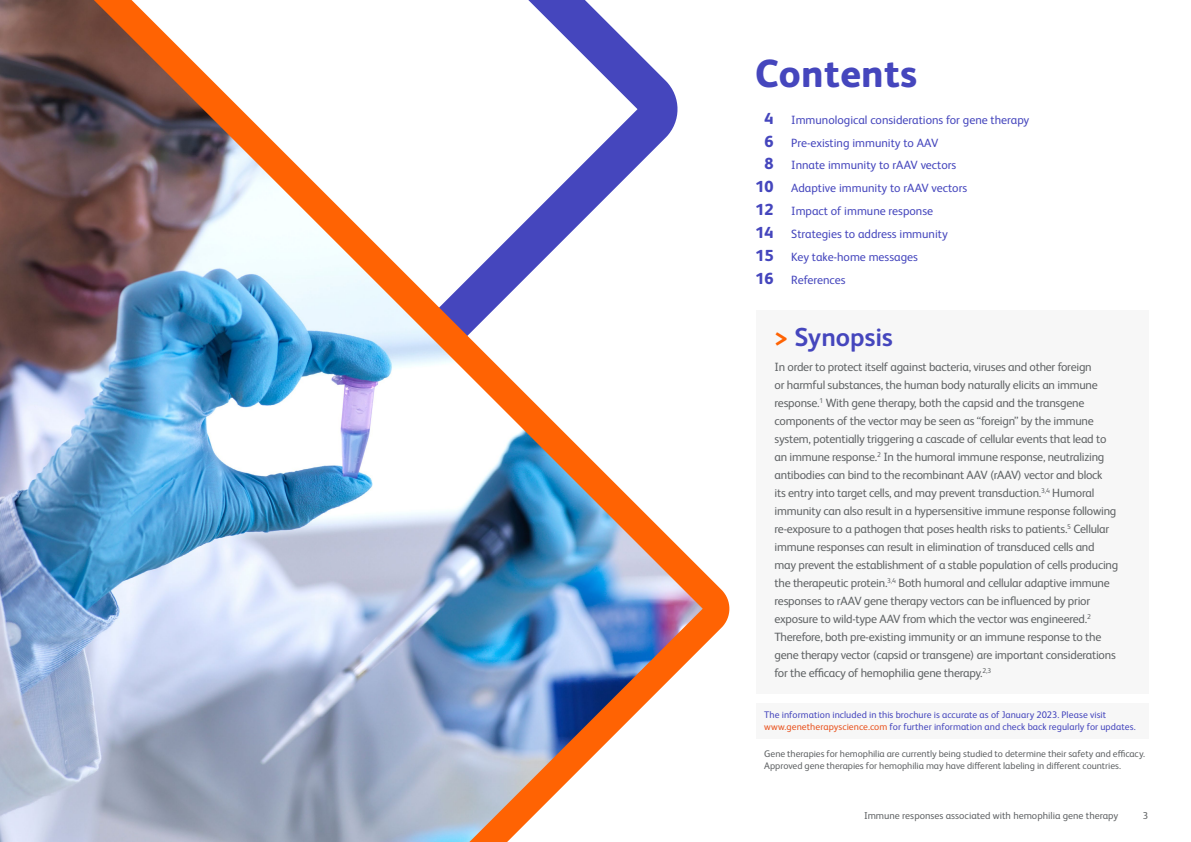
<style>
.page{position:relative;width:1191px;height:842px;background:#fff}
.page>*{position:absolute;margin:0;border:0;box-sizing:border-box;transform-origin:0 0}
.t1{font:800 39px "FS Albert Pro";letter-spacing:.01em;color:#4546bd}
.t2{font:700 26px "FS Albert Pro";color:#4546bd}
.t3{font:12px/18px "FS Albert Pro";letter-spacing:-.02em;color:#606365}
.t4{font:12px "FS Albert Pro";color:#4546bd}
.t5{font:10px "FS Albert Pro";color:#606365}
.t6{font:9.6px/11.5px "FS Albert Pro";letter-spacing:-.005em;color:#606365}
.t7{font:9.6px/11.5px "FS Albert Pro";letter-spacing:.005em;color:#4546bd}
.s1{font-weight:800;font-size:16px}
.s2{color:#ff6303}
.s3{color:#e9521e}
</style>
<div class="page">
<div style="left:755px;top:310px;width:393px;height:383px;background:#f7f7f7"></div>
<img style="left:0;top:0;width:730px;height:842px">
<div style="left:755px;top:702px;width:393px;height:36px;background:#f7f7f7"></div>
<h1 class="t1" style="left:755px;top:43px;width:163px">Contents</h1>
<p class="t4" style="left:764px;top:111px;width:266px"><span class="s1">4</span> Immunological considerations for gene therapy</p>
<p class="t4" style="left:764px;top:134px;width:175px"><span class="s1">6</span> Pre-existing immunity to AAV</p>
<p class="t4" style="left:764px;top:157px;width:193px"><span class="s1">8</span> Innate immunity to rAAV vectors</p>
<p class="t4" style="left:755px;top:180px;width:214px"><span class="s1">10</span> Adaptive immunity to rAAV vectors</p>
<p class="t4" style="left:755px;top:202px;width:179px"><span class="s1">12</span> Impact of immune response</p>
<p class="t4" style="left:755px;top:225px;width:194px"><span class="s1">14</span> Strategies to address immunity</p>
<p class="t4" style="left:755px;top:248px;width:164px"><span class="s1">15</span> Key take-home messages</p>
<p class="t4" style="left:755px;top:271px;width:92px"><span class="s1">16</span> References</p>
<h2 class="t2" style="left:774px;top:319px;width:120px"><span class="s2">&gt;</span> Synopsis</h2>
<p class="t3" style="left:774px;top:357px;width:345px">In order to protect itself against bacteria, viruses and other foreign<br>or harmful substances, the human body naturally elicits an immune response.<sup>1</sup> With gene therapy, both the capsid and the transgene components of the vector may be seen as “foreign” by the immune system, potentially triggering a cascade of cellular events that lead to an immune response.<sup>2</sup> In the humoral immune response, neutralizing antibodies can bind to the recombinant AAV (rAAV) vector and block<br>its entry into target cells, and may prevent transduction.<sup>3,4</sup> Humoral immunity can also result in a hypersensitive immune response following re-exposure to a pathogen that poses health risks to patients.<sup>5</sup> Cellular immune responses can result in elimination of transduced cells and may prevent the establishment of a stable population of cells producing the therapeutic protein.<sup>3,4</sup> Both humoral and cellular adaptive immune responses to rAAV gene therapy vectors can be influenced by prior exposure to wild-type AAV from which the vector was engineered.<sup>2<br></sup>Therefore, both pre-existing immunity or an immune response to the gene therapy vector (capsid or transgene) are important considerations for the efficacy of hemophilia gene therapy.<sup>2,3</sup></p>
<p class="t7" style="left:764px;top:709px;width:373px">The information included in this brochure is accurate as of January 2023. Please visit <span class="s3">www.genetherapyscience.com</span> for further information and check back regularly for updates.</p>
<p class="t6" style="left:764px;top:748px;width:382px">Gene therapies for hemophilia are currently being studied to determine their safety and efficacy.<br>Approved gene therapies for hemophilia may have different labeling in different countries.</p>
<p class="t5" style="left:864px;top:808px;width:256px">Immune responses associated with hemophilia gene therapy</p>
<p class="t5" style="left:1143px;top:808px;width:7px">3</p>
</div>
